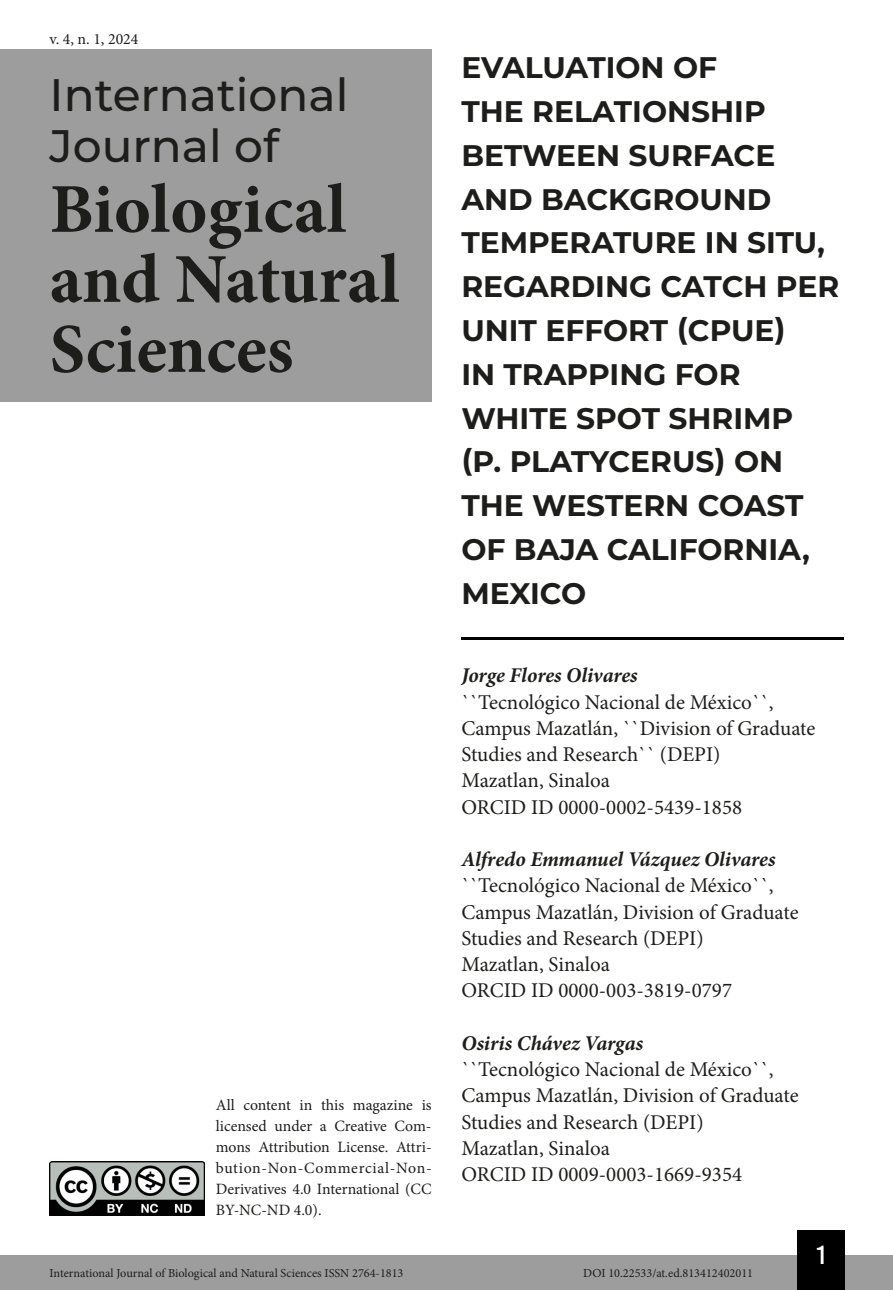
<style>
.page{position:relative;width:893px;height:1290px;background:#fff}
.page>*{position:absolute;margin:0;border:0;box-sizing:border-box;transform-origin:0 0}
.t1{font:700 70px/70px "Minion Pro";color:#1d1d1b}
.t2{font:500 45.5px/50.8px "Montserrat";color:#1d1d1b}
.t3{font:700 29.75px/43.8px "Montserrat";color:#1d1d1b}
.t4{font:26.25px "Bebas Kai";color:#fff}
.t5{font:21px/26.2px "Minion Pro";color:#1d1d1b}
.t6{font:italic 700 21px "Minion Pro";letter-spacing:-.005em;color:#1d1d1b}
.t7{font:15.75px/21px "Minion Pro";color:#1d1d1b;text-align:justify}
.t8{font:12.25px "Minion Pro";color:#1d1d1b}
</style>
<div class="page">
<div style="left:0;top:1255px;width:893px;height:35px;background:#9d9d9d"></div>
<div style="left:797px;top:1230px;width:48px;height:60px;background:#000"></div>
<img style="left:50px;top:1161px;width:154px;height:54px">
<div style="left:0;top:50px;width:432px;height:352px;background:#9d9d9d"></div>
<hr style="left:461px;top:637px;width:382px;height:3px;background:#000">
<p class="t7" style="left:50px;top:28px;width:90px">v. 4, n. 1, 2024</p>
<h2 class="t2" style="left:50px;top:68px;width:300px">International<br>Journal of</h2>
<h1 class="t1" style="left:50px;top:174px;width:351px">Biological and Natural<br>Sciences</h1>
<p class="t7" style="left:216px;top:1095px;width:217px">All content in this magazine is licensed under a Creative Com&shy;mons Attribution License. Attri&shy;bution-Non-Commercial-Non-Derivatives 4.0 International (CC BY-NC-ND 4.0).</p>
<h3 class="t3" style="left:461px;top:44px;width:379px">EVALUATION OF<br>THE RELATIONSHIP<br>BETWEEN SURFACE<br>AND BACKGROUND<br>TEMPERATURE IN SITU,<br>REGARDING CATCH PER<br>UNIT EFFORT (CPUE)<br>IN TRAPPING FOR<br>WHITE SPOT SHRIMP (P. PLATYCERUS) ON<br>THE WESTERN COAST<br>OF BAJA CALIFORNIA,<br>MEXICO</h3>
<p class="t6" style="left:461px;top:660px;width:178px">Jorge Flores Olivares</p>
<p class="t5" style="left:461px;top:689px;width:355px">``Tecnológico Nacional de México``,<br>Campus Mazatlán, ``Division of Graduate<br>Studies and Research`` (DEPI)<br>Mazatlan, Sinaloa<br>ORCID ID 0000-0002-5439-1858</p>
<p class="t6" style="left:461px;top:844px;width:316px">Alfredo Emmanuel Vázquez Olivares</p>
<p class="t5" style="left:461px;top:872px;width:339px">``Tecnológico Nacional de México``,<br>Campus Mazatlán, Division of Graduate<br>Studies and Research (DEPI)<br>Mazatlan, Sinaloa<br>ORCID ID 0000-003-3819-0797</p>
<p class="t6" style="left:461px;top:1028px;width:183px">Osiris Chávez Vargas</p>
<p class="t5" style="left:461px;top:1056px;width:339px">``Tecnológico Nacional de México``,<br>Campus Mazatlán, Division of Graduate<br>Studies and Research (DEPI)<br>Mazatlan, Sinaloa<br>ORCID ID 0009-0003-1669-9354</p>
<p class="t4" style="left:817px;top:1241px;width:10px">1</p>
<p class="t8" style="left:50px;top:1265px;width:355px">International Journal of Biological and Natural Sciences ISSN 2764-1813</p>
<p class="t8" style="left:583px;top:1265px;width:171px">DOI 10.22533/at.ed.813412402011</p>
</div>
